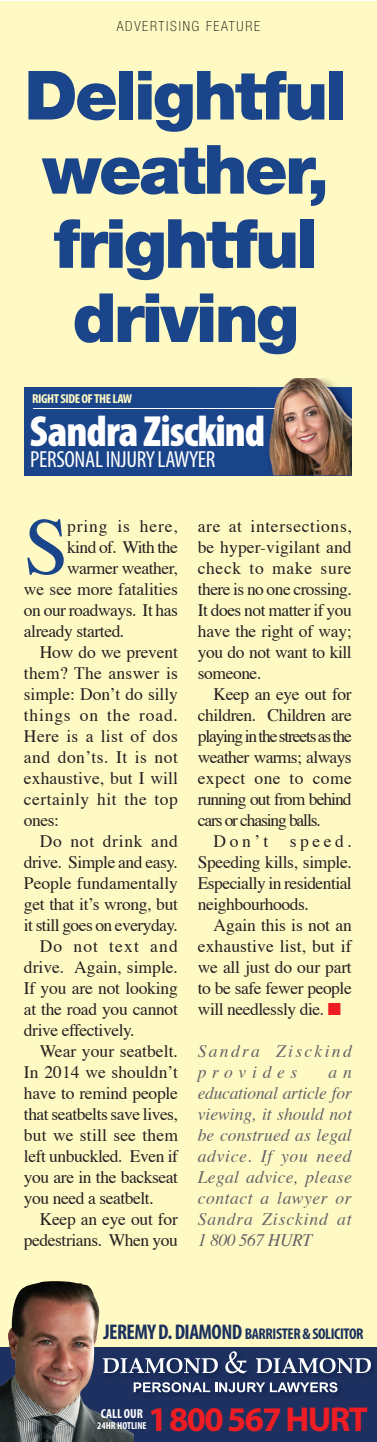
<style>
.page{position:relative;width:377px;height:1442px;background:#fff}
.page>*{position:absolute;margin:0;border:0;box-sizing:border-box;transform-origin:0 0}
.t1{font:81.02px "Times";color:#1b458b}
.t2{font:900 67.9px/74.2px "Helvetica Neue LT Std";letter-spacing:-.035em;color:#1b458b;text-align:center}
.t3{font:900 condensed 43.75px "Myriad Pro";letter-spacing:-.025em;color:#fff}
.t4{font:700 34.65px "Myriad Pro";letter-spacing:-.045em;color:#ee1d23}
.t5{font:condensed 23.28px "Myriad Pro";letter-spacing:-.015em;color:#fff}
.t6{font:17.5px/21px "Times";letter-spacing:-.02em;color:#231f20;text-align:justify}
.t7{font:italic 17.5px/21px "Times";letter-spacing:.05em;color:#636366;text-align:justify}
.t8{font:17.5px "Times";color:#231f20}
.t9{font:17.5px "Times";letter-spacing:.005em;color:#231f20}
.t10{font:italic 17.5px/21px "Times";letter-spacing:.135em;color:#636366}
.t11{font:17.5px "Times";letter-spacing:.03em;color:#231f20}
.t12{font:17.5px "Times";letter-spacing:.025em;color:#231f20}
.t13{font:17.5px "Times";letter-spacing:.01em;color:#231f20}
.t14{font:17.5px "Times";letter-spacing:.015em;color:#231f20}
.t15{font:17.5px "Times";letter-spacing:.045em;color:#231f20}
.t16{font:17.5px "Times";letter-spacing:.02em;color:#231f20}
.t17{font:17.5px "Times";letter-spacing:.04em;color:#231f20}
.t18{font:17.5px "Times";letter-spacing:.055em;color:#231f20}
.t19{font:17.5px "Times";letter-spacing:.07em;color:#231f20}
.t20{font:700 condensed 15.58px "Myriad Pro";letter-spacing:-.025em;color:#1b315e}
.t21{font:100 condensed 14px "Helvetica Neue LT Std";letter-spacing:.125em;color:#040503}
.t22{font:700 condensed 13.12px "Myriad Pro";letter-spacing:-.005em;color:#fff}
.t23{font:700 condensed 12.95px "Myriad Pro";letter-spacing:-.035em;color:#fffac4;scale:1.06 1}
.t24{font:700 condensed 10.15px "Myriad Pro";letter-spacing:-.005em;color:#fff}
.s1{color:#ee1d23}
.s2{font-size:21.35px}
</style>
<div class="page">
<div style="left:0;top:1px;width:377px;height:1440px;background:#fffac4"></div>
<div style="left:0;top:1347px;width:377px;height:94px;background:#1d3060"></div>
<img style="left:0;top:1281px;width:134px;height:160px">
<img style="left:102px;top:1349px;width:272px;height:49px">
<svg style="left:103px;top:1357px;width:115px;height:16px"></svg>
<svg style="left:225px;top:1351px;width:22px;height:22px"></svg>
<svg style="left:256px;top:1357px;width:115px;height:16px"></svg>
<svg style="left:134px;top:1381px;width:203px;height:11px"></svg>
<div style="left:24px;top:387px;width:328px;height:88px;background:#1b458b"></div>
<hr style="left:33px;top:408px;width:244px;height:1px;background:#fff">
<img style="left:283px;top:378px;width:54px;height:9px">
<img style="left:257px;top:387px;width:95px;height:88px">
<svg style="left:257px;top:408px;width:20px;height:1px"></svg>
<p class="t21" style="left:117px;top:19px;width:145px">ADVERTISING FEATURE</p>
<h2 class="t2" style="left:25px;top:58px;width:324px">Delightful weather, frightful driving</h2>
<p class="t23" style="left:32px;top:391px;width:96px">RIGHT SIDE OF THE LAW</p>
<h3 class="t3" style="left:30px;top:403px;width:237px">Sandra Zisckind</h3>
<h3 class="t5" style="left:30px;top:446px;width:187px">PERSONAL INJURY LAWYER</h3>
<h1 class="t1" style="left:24px;top:471px;width:47px">S</h1>
<p class="t18" style="left:67px;top:509px;width:112px">pring is here,</p>
<p class="t6" style="left:67px;top:535px;width:112px">kind of. With the</p>
<p class="t6" style="left:67px;top:556px;width:112px">warmer weather,</p>
<p class="t6" style="left:24px;top:577px;width:155px">we see more fatalities</p>
<p class="t6" style="left:24px;top:598px;width:155px">on our roadways. It has</p>
<p class="t6" style="left:24px;top:619px;width:102px">already started.</p>
<p class="t6" style="left:40px;top:640px;width:140px">How do we prevent</p>
<p class="t14" style="left:24px;top:656px;width:155px">them? The answer is</p>
<p class="t6" style="left:24px;top:682px;width:155px">simple: Don’t do silly</p>
<p class="t15" style="left:24px;top:698px;width:155px">things on the road.</p>
<p class="t16" style="left:24px;top:719px;width:155px">Here is a list of dos</p>
<p class="t12" style="left:24px;top:740px;width:155px">and don’ts. It is not</p>
<p class="t9" style="left:24px;top:761px;width:155px">exhaustive, but I will</p>
<p class="t11" style="left:24px;top:782px;width:155px">certainly hit the top</p>
<p class="t6" style="left:24px;top:808px;width:37px">ones:</p>
<p class="t17" style="left:40px;top:824px;width:140px">Do not drink and</p>
<p class="t6" style="left:24px;top:850px;width:155px">drive. Simple and easy.</p>
<p class="t8" style="left:24px;top:866px;width:155px">People fundamentally</p>
<p class="t6" style="left:24px;top:892px;width:155px">get that it’s wrong, but</p>
<p class="t6" style="left:24px;top:913px;width:155px">it still goes on everyday.</p>
<p class="t19" style="left:40px;top:929px;width:140px">Do not text and</p>
<p class="t8" style="left:24px;top:950px;width:155px">drive. Again, simple.</p>
<p class="t6" style="left:24px;top:976px;width:155px">If you are not looking</p>
<p class="t6" style="left:24px;top:997px;width:155px">at the road you cannot</p>
<p class="t6" style="left:24px;top:1018px;width:112px">drive effectively.</p>
<p class="t8" style="left:40px;top:1034px;width:140px">Wear your seatbelt.</p>
<p class="t9" style="left:24px;top:1055px;width:155px">In 2014 we shouldn’t</p>
<p class="t6" style="left:24px;top:1081px;width:155px">have to remind people</p>
<p class="t6" style="left:24px;top:1102px;width:155px">that seatbelts save lives,</p>
<p class="t13" style="left:24px;top:1118px;width:155px">but we still see them</p>
<p class="t6" style="left:24px;top:1144px;width:155px">left unbuckled. Even if</p>
<p class="t6" style="left:24px;top:1165px;width:155px">you are in the backseat</p>
<p class="t6" style="left:24px;top:1186px;width:131px">you need a seatbelt.</p>
<p class="t6" style="left:40px;top:1207px;width:140px">Keep an eye out for</p>
<p class="t6" style="left:24px;top:1228px;width:155px">pedestrians. When you</p>
<p class="t6" style="left:198px;top:514px;width:155px">are at intersections, be hyper-vigilant and check to make sure there is no one crossing.<br>It does not matter if you have the right of way; you do not want to kill someone.</p>
<p class="t6" style="left:198px;top:682px;width:155px;text-indent:16px">Keep an eye out for children. Children are playing in the streets as the weather warms; always expect one to come running out from behind cars or chasing balls.</p>
<p class="t6" style="left:198px;top:829px;width:155px;text-indent:16px">Don’t speed.<br>Speeding kills, simple.<br>Especially in residential neighbourhoods.</p>
<p class="t6" style="left:198px;top:913px;width:155px;text-indent:16px">Again this is not an exhaustive list, but if we all just do our part to be safe fewer people will needlessly die. <span class="s1">■</span></p>
<p class="t10" style="left:198px;top:1039px;width:155px">Sandra Zisckind provides</p>
<p class="t7" style="left:198px;top:1060px;width:155px;text-indent:131px">a n educational article for viewing, it should not be construed as legal advice. If you need Legal advice, please contact a lawyer or Sandra Zisckind at 1 800 567 HURT</p>
<p class="t20" style="left:103px;top:1323px;width:262px"><span class="s2">JEREMY D. DIAMOND</span> BARRISTER &amp; SOLICITOR</p>
<h3 class="t4" style="left:148px;top:1396px;width:221px">1800 567 HURT</h3>
<p class="t22" style="left:101px;top:1405px;width:43px">CALL OUR</p>
<p class="t24" style="left:97px;top:1418px;width:51px">24HR HOTLINE</p>
</div>
